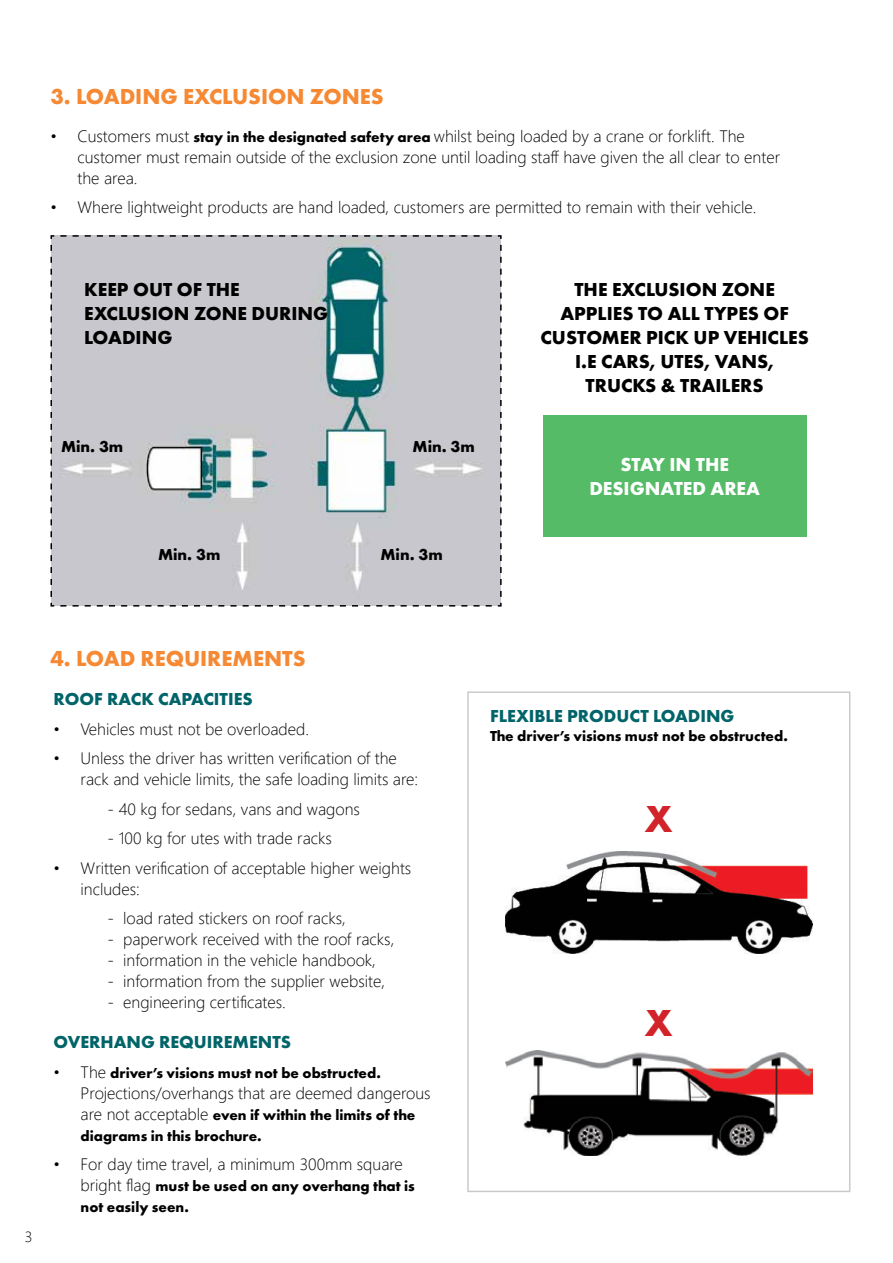
<style>
.page{position:relative;width:893px;height:1263px;background:#fff}
.page>*{position:absolute;margin:0;border:0;box-sizing:border-box;transform-origin:0 0}
.t1{font:700 39px "Futura PT";color:#d2232a}
.t2{font:700 22.5px "Futura PT";color:#f68933}
.t3{font:700 19.5px/24px "Futura PT";color:#000}
.t4{font:700 19.5px/24px "Futura PT";color:#fff;text-align:center}
.t5{font:700 18px "Futura PT";color:#006469}
.t6{font:300 16.5px/21px "Segoe UI";color:#000}
.t7{font:700 16.5px "Futura PT";color:#000}
.t8{font:700 15px/21px "Futura PT";color:#000}
.t9{font:300 15px "Segoe UI";color:#000}
.s1{font-family:"Futura PT";font-weight:700;font-size:15px}
.s2{font-family:"Segoe UI";font-weight:300;font-size:16.5px}
</style>
<div class="page">
<svg style="left:50px;top:235px;width:452px;height:372px;background:#c0c4c9"></svg>
<img style="left:505px;top:852px;width:307px;height:101px">
<img style="left:505px;top:1051px;width:307px;height:104px">
<div style="left:467px;top:691px;width:383px;height:501px;border:2px solid #c9cacc"></div>
<div style="left:543px;top:415px;width:264px;height:121px;background:#56bb67"></div>
<h2 class="t2" style="left:50px;top:82px;width:335px">3. LOADING EXCLUSION ZONES</h2>
<p class="t6" style="left:77px;top:124px;width:704px;text-indent:-27px">• Customers must <span class="s1">stay in the designated safety area</span> whilst being loaded by a crane or forklift. The customer must remain outside of the exclusion zone until loading staff have given the all clear to enter the area.</p>
<p class="t6" style="left:50px;top:195px;width:707px">• Where lightweight products are hand loaded, customers are permitted to remain with their vehicle.</p>
<p class="t3" style="left:84px;top:277px;width:246px">KEEP OUT OF THE<br>EXCLUSION ZONE DURING<br>LOADING</p>
<p class="t7" style="left:61px;top:435px;width:64px">Min. 3m</p>
<p class="t7" style="left:413px;top:435px;width:64px">Min. 3m</p>
<p class="t7" style="left:158px;top:544px;width:64px">Min. 3m</p>
<p class="t7" style="left:380px;top:544px;width:64px">Min. 3m</p>
<p class="t3" style="left:540px;top:277px;width:270px;text-align:center">THE EXCLUSION ZONE<br>APPLIES TO ALL TYPES OF<br>CUSTOMER PICK UP VEHICLES<br>I.E CARS, UTES, VANS,<br>TRUCKS &amp; TRAILERS</p>
<p class="t4" style="left:589px;top:452px;width:172px">STAY IN THE<br>DESIGNATED AREA</p>
<p class="t9" style="left:25px;top:1222px;width:9px">3</p>
<h2 class="t2" style="left:50px;top:644px;width:257px">4. LOAD REQUIREMENTS</h2>
<p class="t5" style="left:54px;top:687px;width:201px">ROOF RACK CAPACITIES</p>
<p class="t6" style="left:54px;top:717px;width:257px">• Vehicles must not be overloaded.</p>
<p class="t6" style="left:81px;top:746px;width:339px;text-indent:-27px">• Unless the driver has written verification of the rack and vehicle limits, the safe loading limits are:</p>
<p class="t6" style="left:108px;top:797px;width:254px">- 40 kg for sedans, vans and wagons</p>
<p class="t6" style="left:108px;top:826px;width:226px">- 100 kg for utes with trade racks</p>
<p class="t6" style="left:81px;top:856px;width:332px;text-indent:-27px">• Written verification of acceptable higher weights includes:</p>
<p class="t6" style="left:108px;top:906px;width:240px">- load rated stickers on roof racks,</p>
<p class="t6" style="left:108px;top:927px;width:288px">- paperwork received with the roof racks,</p>
<p class="t6" style="left:108px;top:948px;width:270px">- information in the vehicle handbook,</p>
<p class="t6" style="left:108px;top:969px;width:279px">- information from the supplier website,</p>
<p class="t6" style="left:108px;top:990px;width:180px">- engineering certificates.</p>
<p class="t5" style="left:54px;top:1031px;width:239px">OVERHANG REQUIREMENTS</p>
<p class="t8" style="left:54px;top:1062px;width:329px"><span class="s2">• The</span> driver’s visions must not be obstructed.</p>
<p class="t6" style="left:81px;top:1081px;width:352px">Projections/overhangs that are deemed dangerous</p>
<p class="t8" style="left:81px;top:1104px;width:336px"><span class="s2">are not acceptable</span> even if within the limits of the diagrams in this brochure.</p>
<p class="t6" style="left:54px;top:1152px;width:351px">• For day time travel, a minimum 300mm square</p>
<p class="t8" style="left:81px;top:1175px;width:336px"><span class="s2">bright flag</span> must be used on any overhang that is not easily seen.</p>
<p class="t5" style="left:490px;top:704px;width:246px">FLEXIBLE PRODUCT LOADING</p>
<p class="t8" style="left:490px;top:725px;width:299px">The driver’s visions must not be obstructed.</p>
<h1 class="t1" style="left:645px;top:793px;width:29px">X</h1>
<h1 class="t1" style="left:645px;top:998px;width:29px">X</h1>
</div>
